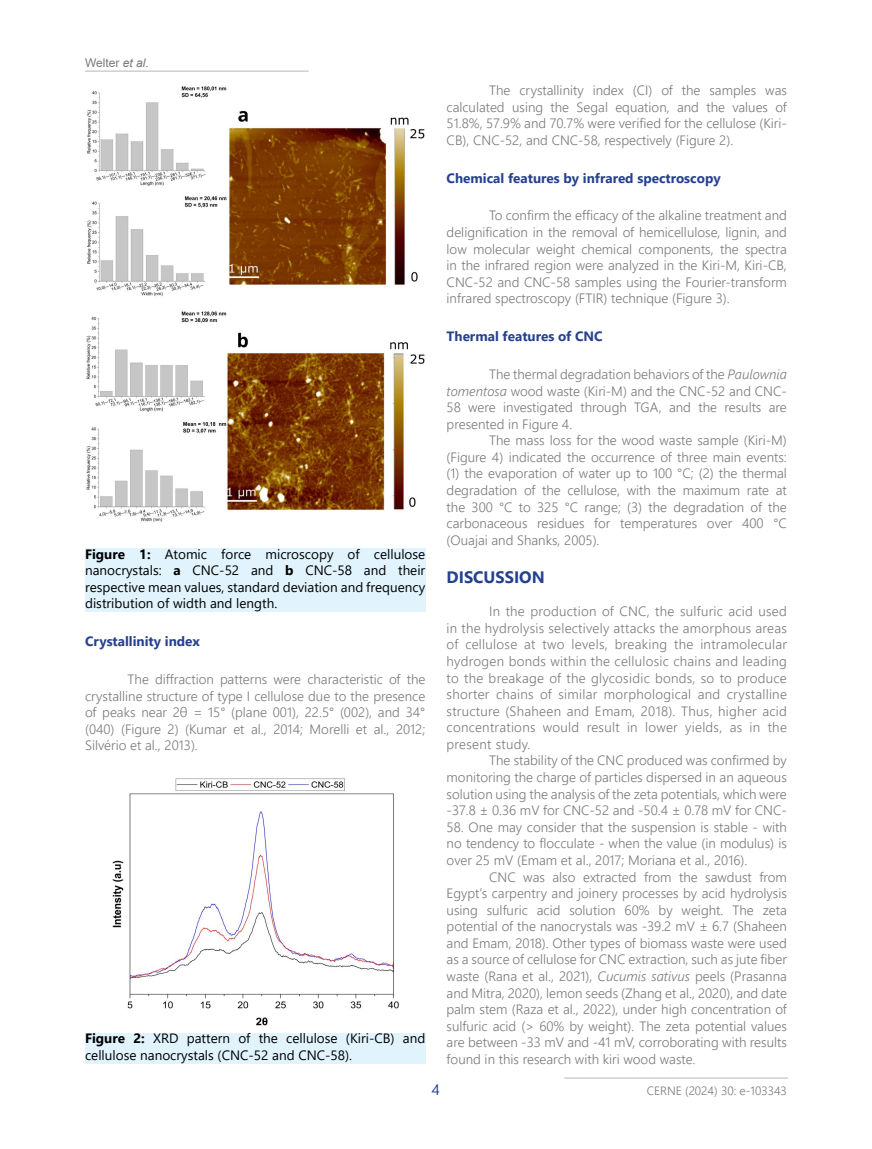
<style>
.page{position:relative;width:872px;height:1149px;background:#fff}
.page>*{position:absolute;margin:0;border:0;box-sizing:border-box;transform-origin:0 0}
.t1{font:700 16.5px "Nirmala UI";color:#25408f}
.t2{font:15px "Nirmala UI";color:#25408f}
.t3{font:300 13.5px/16.5px "Segoe UI";color:#78797b;text-align:justify}
.t4{font:13.5px/16.5px "Segoe UI";color:#000}
.t5{font:700 13.5px "Segoe UI";color:#25408f}
.t6{font:300 12px "Nirmala UI";color:#78797b}
.t7{font:12px "Arial";color:#78797b}
.s1{font-style:italic}
.s2{font-weight:700}
</style>
<div class="page">
<hr style="left:85px;top:71px;width:223px;height:1px;background:#bdbfc1">
<hr style="left:564px;top:1077px;width:224px;height:1px;background:#bdbfc1">
<div style="left:85px;top:1032px;width:340px;height:31px;background:#e1f4fd"></div>
<div style="left:85px;top:548px;width:340px;height:64px;background:#e1f4fd"></div>
<img style="left:112px;top:778px;width:287px;height:247px">
<img style="left:86px;top:86px;width:339px;height:436px">
<p class="t7" style="left:85px;top:54px;width:65px">Welter <span class="s1">et al</span>.</p>
<p class="t4" style="left:85px;top:544px;width:342px;text-align:justify"><span class="s2">Figure 1:</span> Atomic force microscopy of cellulose nanocrystals: <span class="s2">a</span> CNC-52 and <span class="s2">b</span> CNC-58 and their respective mean values, standard deviation and frequency distribution of width and length.</p>
<p class="t5" style="left:85px;top:628px;width:116px">Crystallinity index</p>
<p class="t3" style="left:85px;top:669px;width:342px;text-indent:43px">The diffraction patterns were characteristic of the crystalline structure of type I cellulose due to the presence of peaks near 2θ = 15° (plane 001), 22.5° (002), and 34° (040) (Figure 2) (Kumar et al., 2014; Morelli et al., 2012; Silvério et al., 2013).</p>
<p class="t4" style="left:85px;top:1028px;width:342px"><span class="s2">Figure 2:</span> XRD pattern of the cellulose (Kiri-CB) and cellulose nanocrystals (CNC-52 and CNC-58).</p>
<p class="t3" style="left:446px;top:81px;width:342px;text-indent:43px">The crystallinity index (CI) of the samples was calculated using the Segal equation, and the values of 51.8%, 57.9% and 70.7% were verified for the cellulose (Kiri-CB), CNC-52, and CNC-58, respectively (Figure 2).</p>
<p class="t5" style="left:446px;top:165px;width:275px">Chemical features by infrared spectroscopy</p>
<p class="t3" style="left:446px;top:206px;width:342px;text-indent:43px">To confirm the efficacy of the alkaline treatment and delignification in the removal of hemicellulose, lignin, and low molecular weight chemical components, the spectra in the infrared region were analyzed in the Kiri-M, Kiri-CB, CNC-52 and CNC-58 samples using the Fourier-transform infrared spectroscopy (FTIR) technique (Figure 3).</p>
<p class="t5" style="left:446px;top:323px;width:157px">Thermal features of CNC</p>
<p class="t3" style="left:446px;top:364px;width:342px;text-indent:43px">The thermal degradation behaviors of the <span class="s1">Paulownia tomentosa</span> wood waste (Kiri-M) and the CNC-52 and CNC-58 were investigated through TGA, and the results are presented in Figure 4.</p>
<p class="t3" style="left:446px;top:431px;width:342px;text-indent:43px">The mass loss for the wood waste sample (Kiri-M) (Figure 4) indicated the occurrence of three main events: (1) the evaporation of water up to 100 °C; (2) the thermal degradation of the cellulose, with the maximum rate at the 300 °C to 325 °C range; (3) the degradation of the carbonaceous residues for temperatures over 400 °C (Ouajai and Shanks, 2005).</p>
<p class="t1" style="left:446px;top:563px;width:100px">DISCUSSION</p>
<p class="t3" style="left:446px;top:601px;width:342px;text-indent:43px">In the production of CNC, the sulfuric acid used in the hydrolysis selectively attacks the amorphous areas of cellulose at two levels, breaking the intramolecular hydrogen bonds within the cellulosic chains and leading to the breakage of the glycosidic bonds, so to produce shorter chains of similar morphological and crystalline structure (Shaheen and Emam, 2018). Thus, higher acid concentrations would result in lower yields, as in the present study.</p>
<p class="t3" style="left:446px;top:750px;width:342px;text-indent:43px">The stability of the CNC produced was confirmed by monitoring the charge of particles dispersed in an aqueous solution using the analysis of the zeta potentials, which were -37.8 ± 0.36 mV for CNC-52 and -50.4 ± 0.78 mV for CNC-</p>
<p class="t3" style="left:446px;top:817px;width:342px">58. One may consider that the suspension is stable - with no tendency to flocculate - when the value (in modulus) is over 25 mV (Emam et al., 2017; Moriana et al., 2016).</p>
<p class="t3" style="left:446px;top:866px;width:342px;text-indent:43px">CNC was also extracted from the sawdust from Egypt’s carpentry and joinery processes by acid hydrolysis using sulfuric acid solution 60% by weight. The zeta potential of the nanocrystals was -39.2 mV ± 6.7 (Shaheen and Emam, 2018). Other types of biomass waste were used as a source of cellulose for CNC extraction, such as jute fiber waste (Rana et al., 2021), <span class="s1">Cucumis sativus</span> peels (Prasanna and Mitra, 2020), lemon seeds (Zhang et al., 2020), and date palm stem (Raza et al., 2022), under high concentration of sulfuric acid (&gt; 60% by weight). The zeta potential values are between -33 mV and -41 mV, corroborating with results found in this research with kiri wood waste.</p>
<p class="t2" style="left:432px;top:1077px;width:10px">4</p>
<p class="t6" style="left:646px;top:1080px;width:142px">CERNE (2024) 30: e-103343</p>
</div>
